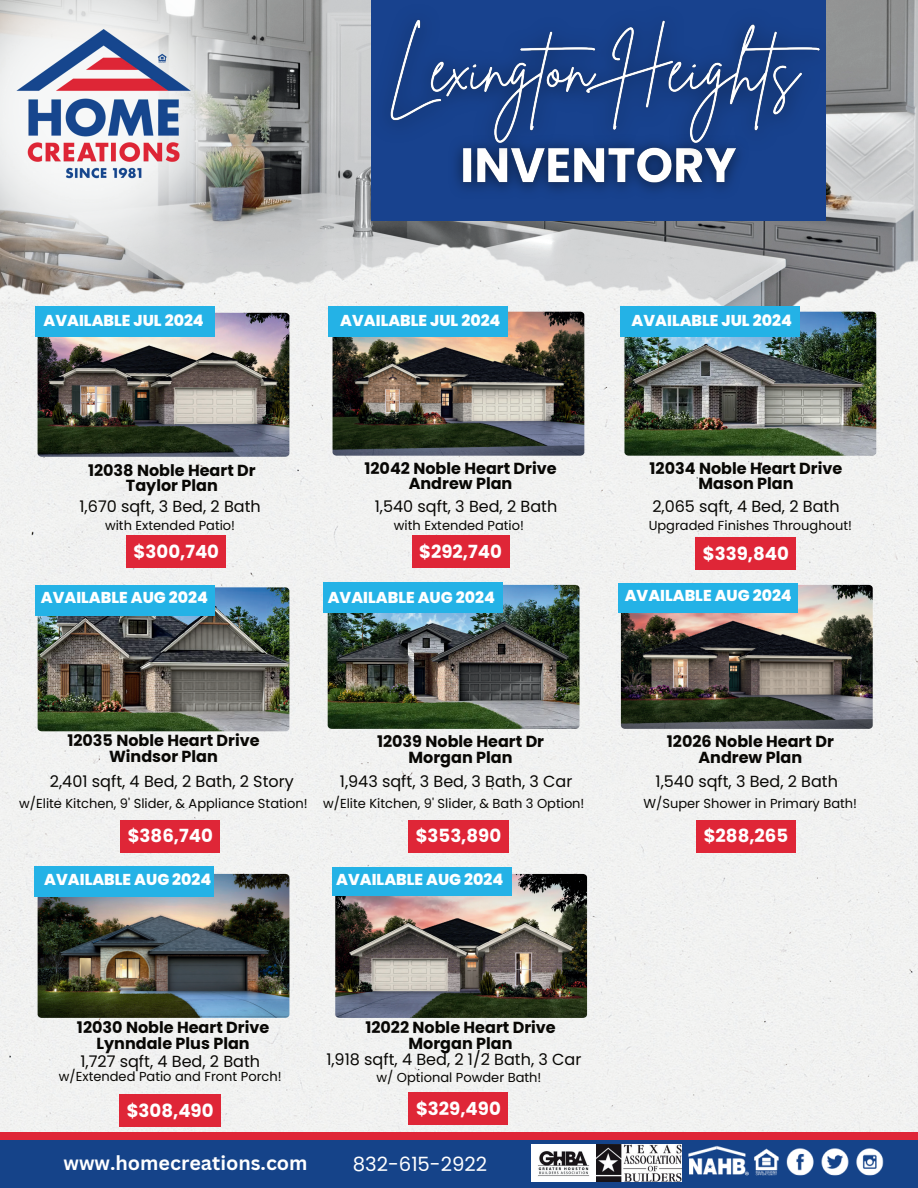
<style>
.page{position:relative;width:918px;height:1188px;background:#fff}
.page>*{position:absolute;margin:0;border:0;box-sizing:border-box;transform-origin:0 0}
.t1{font:700 19.65px "Canva Sans";color:#fff}
.t2{font:19.65px "Poppins";color:#fff}
.t3{font:700 18.15px "Poppins";color:#fff}
.t4{font:700 16.05px/15.8px "Poppins";color:#080704;text-align:center}
.t5{font:16.05px "Poppins";color:#080704}
.t6{font:800 15.75px "Poppins";color:#fff}
.t7{font:13.05px "Poppins";color:#080704}
</style>
<div class="page">
<img style="left:270px;top:0;width:648px;height:243px">
<div style="left:0;top:243px;width:918px;height:890px;background:#f1f2f1"></div>
<img style="left:0;top:0;width:270px;height:316px">
<img style="left:11px;top:11px;width:185px;height:185px">
<div style="left:0;top:1140px;width:918px;height:48px;background:#154389"></div>
<img style="left:688px;top:1145px;width:196px;height:31px">
<img style="left:531px;top:1144px;width:151px;height:38px">
<div style="left:0;top:1133px;width:918px;height:7px;background:#df2637"></div>
<img style="left:621px;top:585px;width:252px;height:144px;border-radius:4px">
<div style="left:619px;top:583px;width:179px;height:30px;background:#24b2e6"></div>
<img style="left:38px;top:874px;width:251px;height:144px;border-radius:4px">
<div style="left:35px;top:866px;width:179px;height:31px;background:#24b2e6"></div>
<img style="left:328px;top:585px;width:252px;height:144px;border-radius:4px">
<div style="left:323px;top:583px;width:180px;height:30px;background:#24b2e6"></div>
<img style="left:335px;top:874px;width:252px;height:144px;border-radius:4px">
<div style="left:333px;top:867px;width:179px;height:29px;background:#24b2e6"></div>
<img style="left:38px;top:313px;width:251px;height:144px;border-radius:4px">
<div style="left:36px;top:306px;width:179px;height:31px;background:#24b2e6"></div>
<img style="left:333px;top:312px;width:251px;height:144px;border-radius:4px">
<div style="left:329px;top:306px;width:179px;height:31px;background:#24b2e6"></div>
<img style="left:624px;top:312px;width:252px;height:144px;border-radius:4px">
<div style="left:621px;top:306px;width:179px;height:31px;background:#24b2e6"></div>
<img style="left:38px;top:587px;width:251px;height:144px;border-radius:4px">
<div style="left:36px;top:585px;width:179px;height:30px;background:#24b2e6"></div>
<div style="left:371px;top:0;width:455px;height:220px;background:#18428e"></div>
<div style="left:119px;top:1094px;width:102px;height:33px;background:#df2637"></div>
<div style="left:408px;top:820px;width:100px;height:32px;background:#df2637"></div>
<div style="left:409px;top:1092px;width:99px;height:33px;background:#df2637"></div>
<div style="left:126px;top:535px;width:100px;height:33px;background:#df2637"></div>
<div style="left:412px;top:535px;width:97px;height:33px;background:#df2637"></div>
<div style="left:696px;top:537px;width:100px;height:33px;background:#df2637"></div>
<div style="left:120px;top:820px;width:100px;height:32px;background:#df2637"></div>
<img style="left:456px;top:176px;width:276px;height:15px">
<img style="left:360px;top:0;width:490px;height:176px">
<div style="left:696px;top:820px;width:100px;height:32px;background:#df2637"></div>
<p class="t6" style="left:44px;top:311px;width:162px">AVAILABLE JUL 2024</p>
<p class="t6" style="left:340px;top:311px;width:162px">AVAILABLE JUL 2024</p>
<p class="t6" style="left:632px;top:311px;width:162px">AVAILABLE JUL 2024</p>
<p class="t4" style="left:364px;top:460px;width:194px">12042 Noble Heart Drive<br>Andrew Plan</p>
<p class="t4" style="left:650px;top:460px;width:194px">12034 Noble Heart Drive<br>Mason Plan</p>
<p class="t5" style="left:652px;top:497px;width:189px">2,065 sqft, 4 Bed, 2 Bath</p>
<p class="t3" style="left:703px;top:543px;width:88px">$339,840</p>
<p class="t4" style="left:88px;top:462px;width:169px">12038 Noble Heart Dr<br>Taylor Plan</p>
<p class="t5" style="left:80px;top:497px;width:183px">1,670 sqft, 3 Bed, 2 Bath</p>
<p class="t3" style="left:134px;top:541px;width:87px">$300,740</p>
<p class="t5" style="left:375px;top:497px;width:184px">1,540 sqft, 3 Bed, 2 Bath</p>
<p class="t7" style="left:105px;top:518px;width:132px">with Extended Patio!</p>
<p class="t7" style="left:394px;top:518px;width:132px">with Extended Patio!</p>
<p class="t7" style="left:649px;top:518px;width:205px">Upgraded Finishes Throughout!</p>
<p class="t3" style="left:419px;top:541px;width:84px">$292,740</p>
<p class="t6" style="left:41px;top:588px;width:169px">AVAILABLE AUG 2024</p>
<p class="t6" style="left:328px;top:588px;width:169px">AVAILABLE AUG 2024</p>
<p class="t6" style="left:625px;top:587px;width:169px">AVAILABLE AUG 2024</p>
<p class="t4" style="left:67px;top:733px;width:194px">12035 Noble Heart Drive<br>Windsor Plan</p>
<p class="t5" style="left:50px;top:772px;width:245px">2,401 sqft, 4 Bed, 2 Bath, 2 Story</p>
<p class="t7" style="left:19px;top:795px;width:290px">w/Elite Kitchen, 9' Slider, &amp; Appliance Station!</p>
<p class="t3" style="left:128px;top:825px;width:87px">$386,740</p>
<p class="t6" style="left:44px;top:871px;width:169px">AVAILABLE AUG 2024</p>
<p class="t4" style="left:377px;top:734px;width:169px">12039 Noble Heart Dr<br>Morgan Plan</p>
<p class="t5" style="left:340px;top:772px;width:234px">1,943 sqft, 3 Bed, 3 Bath, 3 Car</p>
<p class="t7" style="left:323px;top:795px;width:263px">w/Elite Kitchen, 9' Slider, &amp; Bath 3 Option!</p>
<p class="t3" style="left:416px;top:825px;width:87px">$353,890</p>
<p class="t6" style="left:336px;top:871px;width:169px">AVAILABLE AUG 2024</p>
<p class="t4" style="left:667px;top:734px;width:168px">12026 Noble Heart Dr<br>Andrew Plan</p>
<p class="t7" style="left:644px;top:795px;width:215px">W/Super Shower in Primary Bath!</p>
<p class="t5" style="left:656px;top:772px;width:184px">1,540 sqft, 3 Bed, 2 Bath</p>
<p class="t3" style="left:704px;top:825px;width:86px">$288,265</p>
<p class="t4" style="left:77px;top:1020px;width:194px">12030 Noble Heart Drive<br>Lynndale Plus Plan</p>
<p class="t5" style="left:80px;top:1052px;width:181px">1,727 sqft, 4 Bed, 2 Bath</p>
<p class="t7" style="left:59px;top:1069px;width:224px">w/Extended Patio and Front Porch!</p>
<p class="t4" style="left:365px;top:1020px;width:192px">12022 Noble Heart Drive<br>Morgan Plan</p>
<p class="t5" style="left:326px;top:1050px;width:257px">1,918 sqft, 4 Bed, 2 1/2 Bath, 3 Car</p>
<p class="t7" style="left:377px;top:1070px;width:166px">w/ Optional Powder Bath!</p>
<p class="t3" style="left:127px;top:1100px;width:88px">$308,490</p>
<p class="t3" style="left:416px;top:1098px;width:86px">$329,490</p>
<p class="t1" style="left:64px;top:1151px;width:246px">www.homecreations.com</p>
<p class="t2" style="left:353px;top:1153px;width:136px">832-615-2922</p>
</div>
